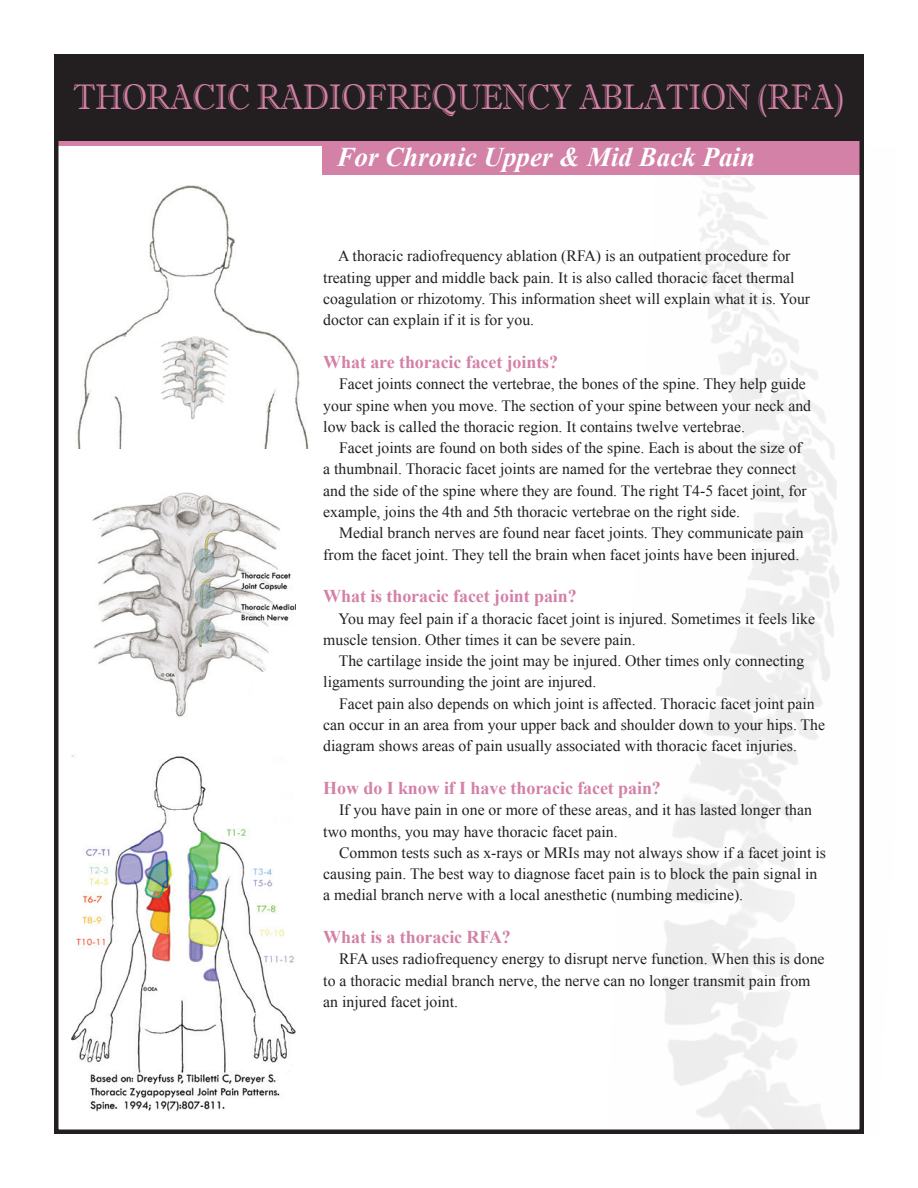
<style>
.page{position:relative;width:918px;height:1188px;background:#fff}
.page>*{position:absolute;margin:0;border:0;box-sizing:border-box;transform-origin:0 0}
.t1{font:35.55px "Imprint MT Shadow";letter-spacing:-.01em;color:#d381a7;scale:.87 1}
.t2{font:italic 700 27px "Times New Roman";color:#fff}
.t3{font:700 18px "Times New Roman";letter-spacing:-.005em;color:#d381a7}
.t4{font:15.75px/21.3px "Times New Roman";color:#231f20}
</style>
<div class="page">
<img style="left:92px;top:492px;width:203px;height:225px">
<img style="left:77px;top:186px;width:232px;height:262px">
<div style="left:54px;top:55px;width:810px;height:90px;background:#231f20"></div>
<hr style="left:54px;top:141px;width:810px;height:4px;background:#d381a7">
<div style="left:323px;top:145px;width:540px;height:30px;background:#d381a7"></div>
<div style="left:54px;top:54px;width:810px;height:1080px;border:4px solid #231f20"></div>
<img style="left:71px;top:755px;width:225px;height:357px">
<h1 class="t1" style="left:73px;top:76px;width:887px">THORACIC RADIOFREQUENCY ABLATION (RFA)</h1>
<h2 class="t2" style="left:337px;top:138px;width:420px">For Chronic Upper &amp; Mid Back Pain</h2>
<p class="t4" style="left:323px;top:245px;width:488px;text-indent:15px">A thoracic radiofrequency ablation (RFA) is an outpatient procedure for treating upper and middle back pain. It is also called thoracic facet thermal coagulation or rhizotomy. This information sheet will explain what it is. Your doctor can explain if it is for you.</p>
<p class="t3" style="left:323px;top:349px;width:236px">What are thoracic facet joints?</p>
<p class="t4" style="left:323px;top:373px;width:489px;text-indent:16px">Facet joints connect the vertebrae, the bones of the spine. They help guide your spine when you move. The section of your spine between your neck and low back is called the thoracic region. It contains twelve vertebrae.</p>
<p class="t4" style="left:323px;top:437px;width:485px;text-indent:16px">Facet joints are found on both sides of the spine. Each is about the size of a thumbnail. Thoracic facet joints are named for the vertebrae they connect and the side of the spine where they are found. The right T4-5 facet joint, for example, joins the 4th and 5th thoracic vertebrae on the right side.</p>
<p class="t4" style="left:323px;top:522px;width:482px;text-align:right">Medial branch nerves are found near facet joints. They communicate pain from the facet joint. They tell the brain when facet joints have been injured.</p>
<p class="t3" style="left:323px;top:584px;width:255px">What is thoracic facet joint pain?</p>
<p class="t4" style="left:323px;top:607px;width:493px;text-indent:15px">You may feel pain if a thoracic facet joint is injured. Sometimes it feels like muscle tension. Other times it can be severe pain.</p>
<p class="t4" style="left:323px;top:650px;width:482px;text-indent:15px">The cartilage inside the joint may be injured. Other times only connecting ligaments surrounding the joint are injured.</p>
<p class="t4" style="left:323px;top:693px;width:503px;text-indent:16px">Facet pain also depends on which joint is affected. Thoracic facet joint pain can occur in an area from your upper back and shoulder down to your hips. The diagram shows areas of pain usually associated with thoracic facet injuries.</p>
<p class="t3" style="left:323px;top:775px;width:339px">How do I know if I have thoracic facet pain?</p>
<p class="t4" style="left:323px;top:799px;width:490px;text-indent:16px">If you have pain in one or more of these areas, and it has lasted longer than two months, you may have thoracic facet pain.</p>
<p class="t4" style="left:323px;top:842px;width:504px;text-indent:16px">Common tests such as x-rays or MRIs may not always show if a facet joint is causing pain. The best way to diagnose facet pain is to block the pain signal in a medial branch nerve with a local anesthetic (numbing medicine).</p>
<p class="t3" style="left:323px;top:925px;width:189px">What is a thoracic RFA?</p>
<p class="t4" style="left:323px;top:948px;width:503px;text-indent:16px">RFA uses radiofrequency energy to disrupt nerve function. When this is done to a thoracic medial branch nerve, the nerve can no longer transmit pain from an injured facet joint.</p>
</div>
